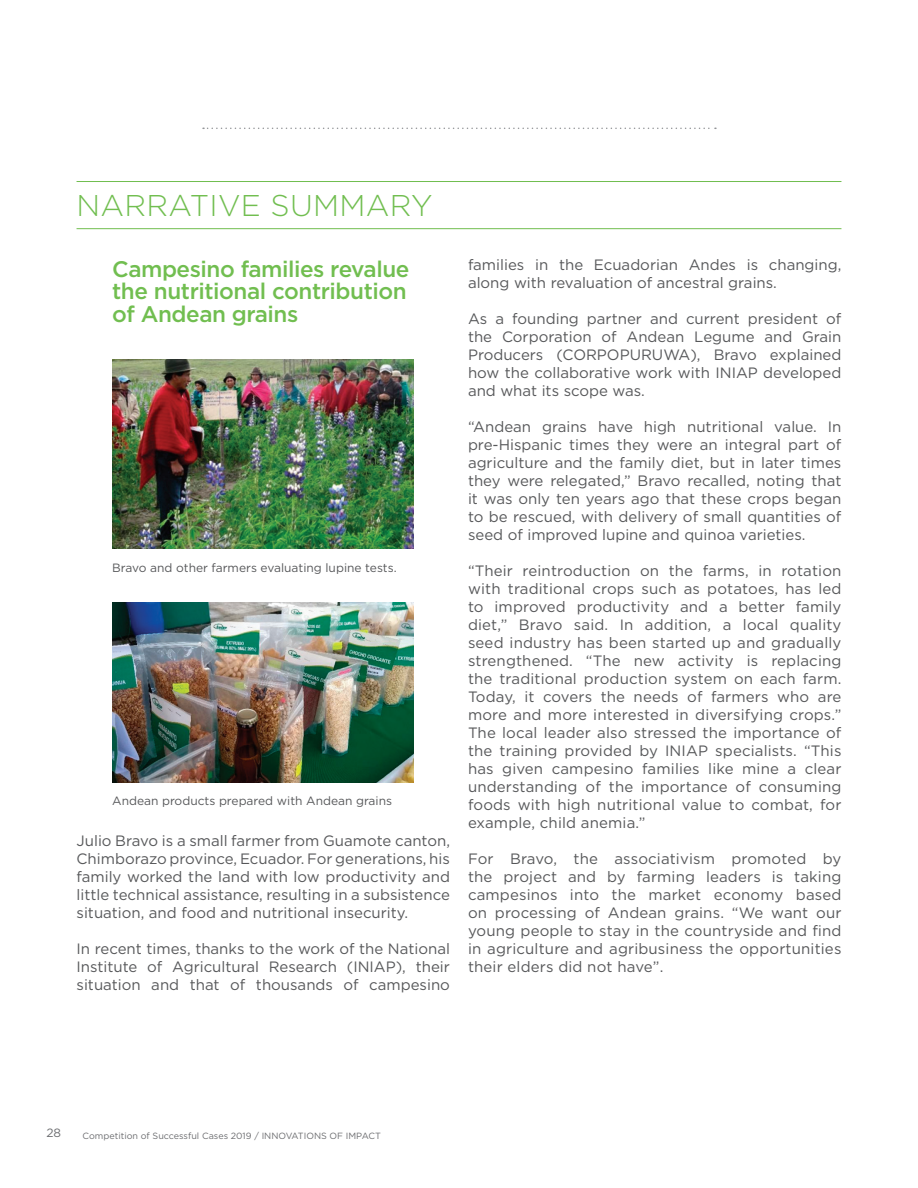
<style>
.page{position:relative;width:918px;height:1188px;background:#fff}
.page>*{position:absolute;margin:0;border:0;box-sizing:border-box;transform-origin:0 0}
.t1{font:300 30px "Gotham";letter-spacing:.01em;color:#71be50}
.t2{font:500 22.5px/22.5px "Gotham";letter-spacing:-.02em;color:#71be50;text-align:justify}
.t3{font:15px/18px "Gotham";color:#57585a;text-align:justify}
.t4{font:12px "Gotham";color:#57585a}
.t5{font:12px "Gotham";color:#6c6d70}
.t6{font:9px "Gotham";color:#6c6d70}
</style>
<div class="page">
<svg style="left:203px;top:128px;width:513px;height:1px"></svg>
<hr style="left:77px;top:181px;width:764px;height:1px;background:#71be50">
<hr style="left:77px;top:228px;width:764px;height:1px;background:#71be50">
<img style="left:112px;top:360px;width:302px;height:189px">
<img style="left:112px;top:603px;width:302px;height:180px">
<h1 class="t1" style="left:77px;top:189px;width:358px">NARRATIVE SUMMARY</h1>
<h2 class="t2" style="left:112px;top:257px;width:299px">Campesino families revalue the nutritional contribution of Andean grains</h2>
<p class="t4" style="left:112px;top:562px;width:286px">Bravo and other farmers evaluating lupine tests.</p>
<p class="t4" style="left:112px;top:794px;width:281px">Andean products prepared with Andean grains</p>
<p class="t3" style="left:77px;top:831px;width:375px">Julio Bravo is a small farmer from Guamote canton, Chimborazo province, Ecuador. For generations, his family worked the land with low productivity and little technical assistance, resulting in a subsistence situation, and food and nutritional insecurity.</p>
<p class="t3" style="left:77px;top:939px;width:375px">In recent times, thanks to the work of the National Institute of Agricultural Research (INIAP), their situation and that of thousands of campesino</p>
<p class="t3" style="left:468px;top:255px;width:375px">families in the Ecuadorian Andes is changing, along with revaluation of ancestral grains.</p>
<p class="t3" style="left:468px;top:309px;width:375px">As a founding partner and current president of the Corporation of Andean Legume and Grain Producers (CORPOPURUWA), Bravo explained how the collaborative work with INIAP developed and what its scope was.</p>
<p class="t3" style="left:468px;top:417px;width:375px">“Andean grains have high nutritional value. In pre-Hispanic times they were an integral part of agriculture and the family diet, but in later times they were relegated,” Bravo recalled, noting that it was only ten years ago that these crops began to be rescued, with delivery of small quantities of seed of improved lupine and quinoa varieties.</p>
<p class="t3" style="left:468px;top:561px;width:375px">“Their reintroduction on the farms, in rotation with traditional crops such as potatoes, has led to improved productivity and a better family diet,” Bravo said. In addition, a local quality seed industry has been started up and gradually strengthened. “The new activity is replacing the traditional production system on each farm.<br>Today, it covers the needs of farmers who are more and more interested in diversifying crops.” The local leader also stressed the importance of the training provided by INIAP specialists. “This has given campesino families like mine a clear understanding of the importance of consuming foods with high nutritional value to combat, for example, child anemia.”</p>
<p class="t3" style="left:468px;top:849px;width:375px">For Bravo, the associativism promoted by the project and by farming leaders is taking campesinos into the market economy based on processing of Andean grains. “We want our young people to stay in the countryside and find in agriculture and agribusiness the opportunities their elders did not have”.</p>
<p class="t5" style="left:46px;top:1126px;width:16px">28</p>
<p class="t6" style="left:82px;top:1130px;width:300px">Competition of Successful Cases 2019 / INNOVATIONS OF IMPACT</p>
</div>
